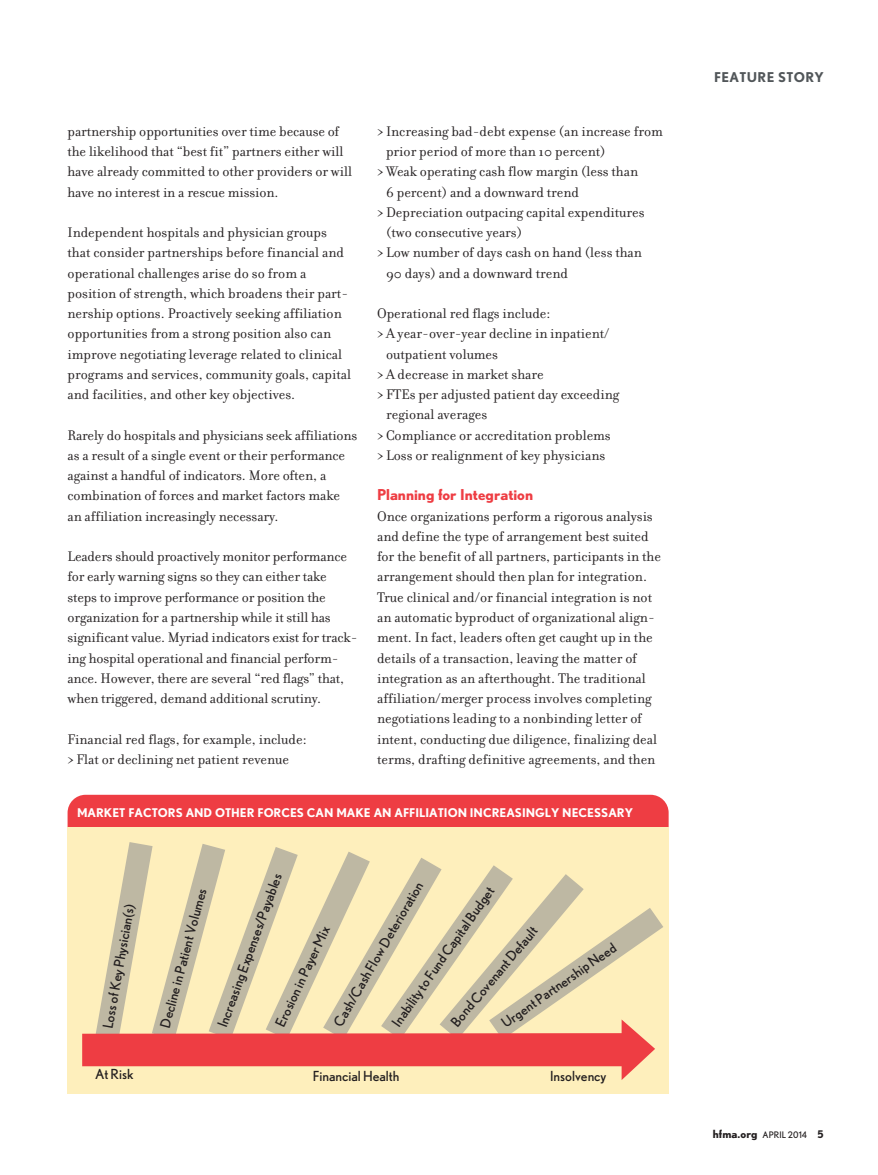
<style>
.page{position:relative;width:878px;height:1175px;background:#fff}
.page>*{position:absolute;margin:0;border:0;box-sizing:border-box;transform-origin:0 0}
.t1{font:15px/20.2px "Filosofia";color:#231f20}
.t2{font:700 15px "Nobel";color:#ee3d43}
.t3{font:13.95px "Nobel";color:#231f20}
.t4{font:13.8px "Nobel";color:#231f20}
.t5{font:700 13.5px "Nobel";letter-spacing:.025em;color:#515659}
.t6{font:700 12px "Nobel";color:#fff}
.t7{font:9px "Nobel";letter-spacing:.01em;color:#231f20}
.s1{font-weight:700;font-size:11.25px}
.s2{font-weight:700;font-size:10.5px}
</style>
<div class="page">
<div style="left:68px;top:794px;width:600px;height:79px;background:#ee3d43;border-radius:18px"></div>
<div style="left:68px;top:827px;width:600px;height:267px;background:#feefbc"></div>
<svg style="left:82px;top:842px;width:581px;height:238px"></svg>
<p class="t1" style="left:67px;top:120px;width:286px">partnership opportunities over time because of the likelihood that “best fit” partners either will have already committed to other providers or will have no interest in a rescue mission.</p>
<p class="t1" style="left:67px;top:222px;width:285px">Independent hospitals and physician groups that consider partnerships before financial and operational challenges arise do so from a position of strength, which broadens their part&shy;nership options. Proactively seeking affiliation opportunities from a strong position also can improve negotiating leverage related to clinical programs and services, community goals, capital and facilities, and other key objectives.</p>
<p class="t1" style="left:67px;top:424px;width:291px">Rarely do hospitals and physicians seek affiliations as a result of a single event or their performance against a handful of indicators. More often, a combination of forces and market factors make an affiliation increasingly necessary.</p>
<p class="t1" style="left:67px;top:546px;width:291px">Leaders should proactively monitor performance for early warning signs so they can either take steps to improve performance or position the organization for a partnership while it still has significant value. Myriad indicators exist for track&shy;ing hospital operational and financial perform&shy;ance. However, there are several “red flags” that, when triggered, demand additional scrutiny.</p>
<p class="t1" style="left:67px;top:728px;width:241px">Financial red flags, for example, include: &gt; Flat or declining net patient revenue</p>
<p class="t1" style="left:377px;top:120px;width:287px">&gt; Increasing bad-debt expense (an increase from</p>
<p class="t1" style="left:386px;top:141px;width:221px">prior period of more than 10 percent)</p>
<p class="t1" style="left:377px;top:161px;width:262px">&gt;Weak operating cash flow margin (less than</p>
<p class="t1" style="left:386px;top:181px;width:194px">6 percent) and a downward trend</p>
<p class="t1" style="left:377px;top:201px;width:269px">&gt;Depreciation outpacing capital expenditures</p>
<p class="t1" style="left:386px;top:222px;width:137px">(two consecutive years)</p>
<p class="t1" style="left:377px;top:242px;width:266px">&gt; Low number of days cash on hand (less than</p>
<p class="t1" style="left:386px;top:262px;width:183px">90 days) and a downward trend</p>
<p class="t1" style="left:377px;top:303px;width:175px">Operational red flags include:</p>
<p class="t1" style="left:377px;top:323px;width:234px">&gt;A year-over-year decline in inpatient/</p>
<p class="t1" style="left:386px;top:343px;width:113px">outpatient volumes</p>
<p class="t1" style="left:377px;top:363px;width:168px">&gt;A decrease in market share</p>
<p class="t1" style="left:377px;top:384px;width:243px">&gt; FTEs per adjusted patient day exceeding</p>
<p class="t1" style="left:386px;top:404px;width:103px">regional averages</p>
<p class="t1" style="left:377px;top:424px;width:235px">&gt;Compliance or accreditation problems</p>
<p class="t1" style="left:377px;top:444px;width:230px">&gt; Loss or realignment of key physicians</p>
<p class="t2" style="left:377px;top:486px;width:157px">Planning for Integration</p>
<p class="t1" style="left:377px;top:505px;width:285px">Once organizations perform a rigorous analysis and define the type of arrangement best suited for the benefit of all partners, participants in the arrangement should then plan for integration.<br>True clinical and/or financial integration is not an automatic byproduct of organizational align&shy;ment. In fact, leaders often get caught up in the details of a transaction, leaving the matter of integration as an afterthought. The traditional affiliation/merger process involves completing negotiations leading to a nonbinding letter of intent, conducting due diligence, finalizing deal terms, drafting definitive agreements, and then</p>
<p class="t6" style="left:77px;top:805px;width:557px">MARKET FACTORS AND OTHER FORCES CAN MAKE AN AFFILIATION INCREASINGLY NECESSARY</p>
<p class="t3" style="left:100px;top:1026px;width:127px;rotate:-80deg">Loss of Key Physician(s)</p>
<p class="t4" style="left:157px;top:1025px;width:145px;rotate:-75deg">Decline in Patient Volumes</p>
<p class="t3" style="left:214px;top:1023px;width:164px;rotate:-70deg">Increasing Expenses/Payables</p>
<p class="t4" style="left:330px;top:1021px;width:166px;rotate:-60deg">Cash/Cash Flow Deterioration</p>
<p class="t4" style="left:389px;top:1020px;width:168px;rotate:-55deg">Inability to Fund Capital Budget</p>
<p class="t4" style="left:272px;top:1022px;width:111px;rotate:-65deg">Erosion in Payer Mix</p>
<p class="t4" style="left:447px;top:1019px;width:127px;rotate:-50deg">Bond Covenant Default</p>
<p class="t4" style="left:498px;top:1017px;width:138px;rotate:-35deg">Urgent Partnership Need</p>
<p class="t4" style="left:95px;top:1066px;width:40px">At Risk</p>
<p class="t4" style="left:313px;top:1068px;width:88px">Financial Health</p>
<p class="t4" style="left:550px;top:1068px;width:58px">Insolvency</p>
<p class="t5" style="left:714px;top:69px;width:111px">FEATURE STORY</p>
<p class="t7" style="left:712px;top:1130px;width:113px"><span class="s1">hfma.org</span> APRIL 2014 <span class="s2">5</span></p>
</div>
